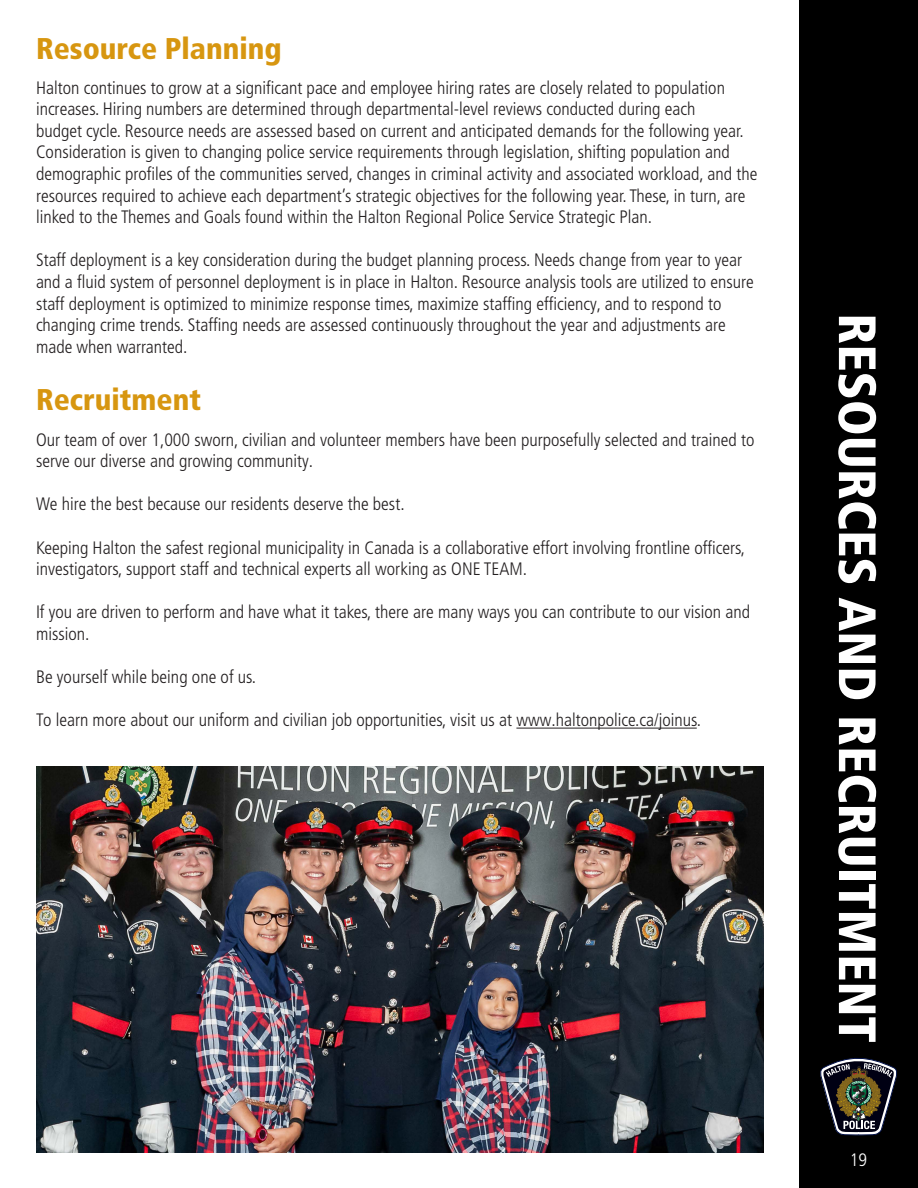
<style>
.page{position:relative;width:918px;height:1188px;background:#fff}
.page>*{position:absolute;margin:0;border:0;box-sizing:border-box;transform-origin:0 0}
.t1{font:900 condensed 52.5px "Frutiger LT Pro";color:#fff}
.t2{font:900 condensed 30px "Frutiger LT Pro";color:#d79610}
.t3{font:300 condensed 18px/21.6px "Frutiger LT Pro";color:#231f20}
.t4{font:300 condensed 18px "Frutiger LT Pro";color:#fff}
</style>
<div class="page">
<div style="left:799px;top:0;width:119px;height:1188px;background:#000"></div>
<svg style="left:820px;top:1058px;width:77px;height:78px"></svg>
<hr style="left:516px;top:728px;width:181px;height:1px;background:#231f20">
<img style="left:36px;top:767px;width:727px;height:385px">
<h2 class="t2" style="left:36px;top:30px;width:247px">Resource Planning</h2>
<p class="t3" style="left:36px;top:77px;width:723px">Halton continues to grow at a significant pace and employee hiring rates are closely related to population increases. Hiring numbers are determined through departmental-level reviews conducted during each<br>budget cycle. Resource needs are assessed based on current and anticipated demands for the following year.<br>Consideration is given to changing police service requirements through legislation, shifting population and demographic profiles of the communities served, changes in criminal activity and associated workload, and the resources required to achieve each department’s strategic objectives for the following year. These, in turn, are linked to the Themes and Goals found within the Halton Regional Police Service Strategic Plan.</p>
<p class="t3" style="left:36px;top:250px;width:719px">Staff deployment is a key consideration during the budget planning process. Needs change from year to year and a fluid system of personnel deployment is in place in Halton. Resource analysis tools are utilized to ensure staff deployment is optimized to minimize response times, maximize staffing efficiency, and to respond to changing crime trends. Staffing needs are assessed continuously throughout the year and adjustments are made when warranted.</p>
<h2 class="t2" style="left:36px;top:382px;width:167px">Recruitment</h2>
<p class="t3" style="left:36px;top:429px;width:720px">Our team of over 1,000 sworn, civilian and volunteer members have been purposefully selected and trained to serve our diverse and growing community.</p>
<p class="t3" style="left:36px;top:493px;width:370px">We hire the best because our residents deserve the best.</p>
<p class="t3" style="left:36px;top:537px;width:711px">Keeping Halton the safest regional municipality in Canada is a collaborative effort involving frontline officers, investigators, support staff and technical experts all working as ONE TEAM.</p>
<p class="t3" style="left:36px;top:601px;width:716px">If you are driven to perform and have what it takes, there are many ways you can contribute to our vision and mission.</p>
<p class="t3" style="left:36px;top:666px;width:222px">Be yourself while being one of us.</p>
<p class="t3" style="left:36px;top:709px;width:667px">To learn more about our uniform and civilian job opportunities, visit us at www.haltonpolice.ca/joinus.</p>
<h1 class="t1" style="left:889px;top:313px;width:731px;rotate:90deg">RESOURCES AND RECRUITMENT</h1>
<p class="t4" style="left:850px;top:1149px;width:19px">19</p>
</div>
